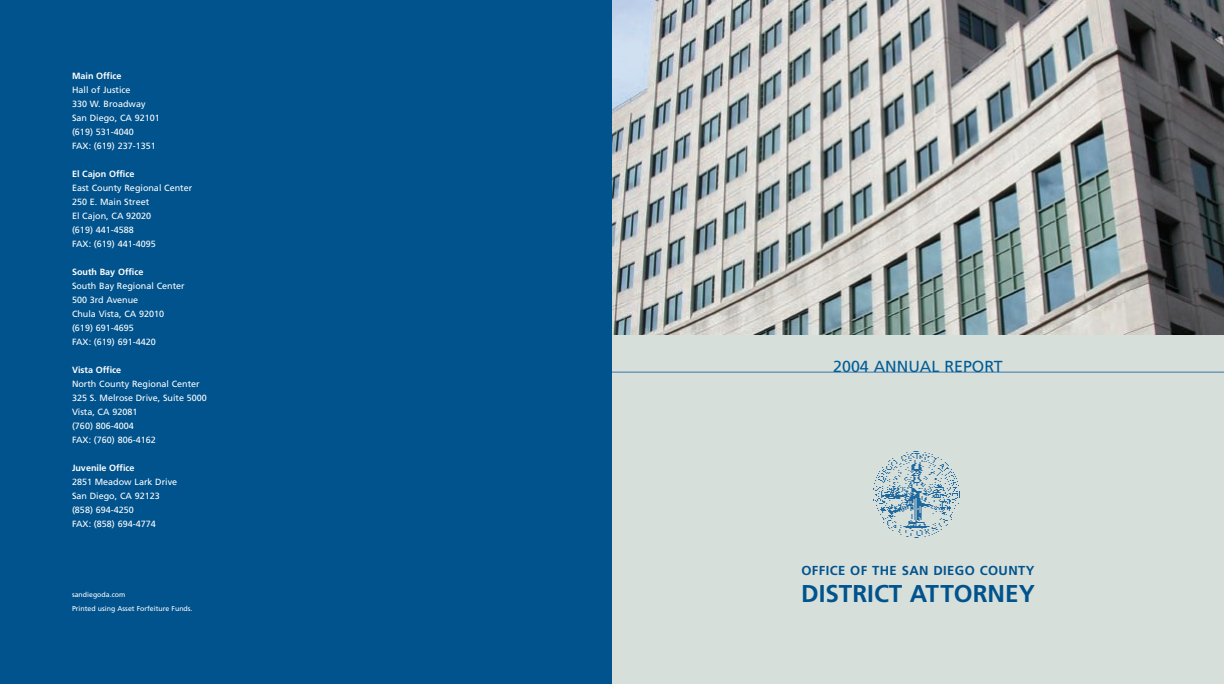
<style>
.page{position:relative;width:1224px;height:684px;background:#fff}
.page>*{position:absolute;margin:0;border:0;box-sizing:border-box;transform-origin:0 0}
.t1{font:700 24.3px "Frutiger";color:#00538d}
.t2{font:16px "Frutiger";color:#005d97}
.t3{font:700 13px "Frutiger";letter-spacing:.035em;color:#00538d}
.t4{font:9px/14px "Frutiger";color:#fff}
.t5{font:700 9px "Frutiger";color:#fff}
.t6{font:7px/14px "Frutiger";color:#fff}
</style>
<div class="page">
<div style="left:0;top:0;width:612px;height:684px;background:#00538d"></div>
<div style="left:612px;top:0;width:612px;height:684px;background:#d7dfda"></div>
<img style="left:612px;top:0;width:612px;height:335px">
<hr style="left:612px;top:372px;width:612px;height:1px;background:#3875a9">
<img style="left:873px;top:451px;width:87px;height:87px">
<p class="t5" style="left:72px;top:72px;width:51px">Main Office</p>
<p class="t4" style="left:72px;top:83px;width:89px">Hall of Justice<br>330 W. Broadway<br>San Diego, CA 92101 (619) 531-4040<br>FAX: (619) 237-1351</p>
<p class="t5" style="left:72px;top:170px;width:64px">El Cajon Office</p>
<p class="t4" style="left:72px;top:181px;width:122px">East County Regional Center<br>250 E. Main Street<br>El Cajon, CA 92020<br>(619) 441-4588<br>FAX: (619) 441-4095</p>
<p class="t5" style="left:72px;top:268px;width:73px">South Bay Office</p>
<p class="t4" style="left:72px;top:279px;width:114px">South Bay Regional Center<br>500 3rd Avenue<br>Chula Vista, CA 92010 (619) 691-4695<br>FAX: (619) 691-4420</p>
<p class="t5" style="left:72px;top:366px;width:51px">Vista Office</p>
<p class="t4" style="left:72px;top:377px;width:136px">North County Regional Center<br>325 S. Melrose Drive, Suite 5000<br>Vista, CA 92081<br>(760) 806-4004<br>FAX: (760) 806-4162</p>
<p class="t5" style="left:72px;top:464px;width:64px">Juvenile Office</p>
<p class="t4" style="left:72px;top:475px;width:107px">2851 Meadow Lark Drive<br>San Diego, CA 92123 (858) 694-4250<br>FAX: (858) 694-4774</p>
<p class="t6" style="left:72px;top:588px;width:122px">sandiegoda.com<br>Printed using Asset Forfeiture Funds.</p>
<h2 class="t2" style="left:833px;top:360px;width:171px">2004 ANNUAL REPORT</h2>
<h3 class="t3" style="left:801px;top:565px;width:235px">OFFICE OF THE SAN DIEGO COUNTY</h3>
<h1 class="t1" style="left:801px;top:584px;width:235px">DISTRICT ATTORNEY</h1>
</div>
